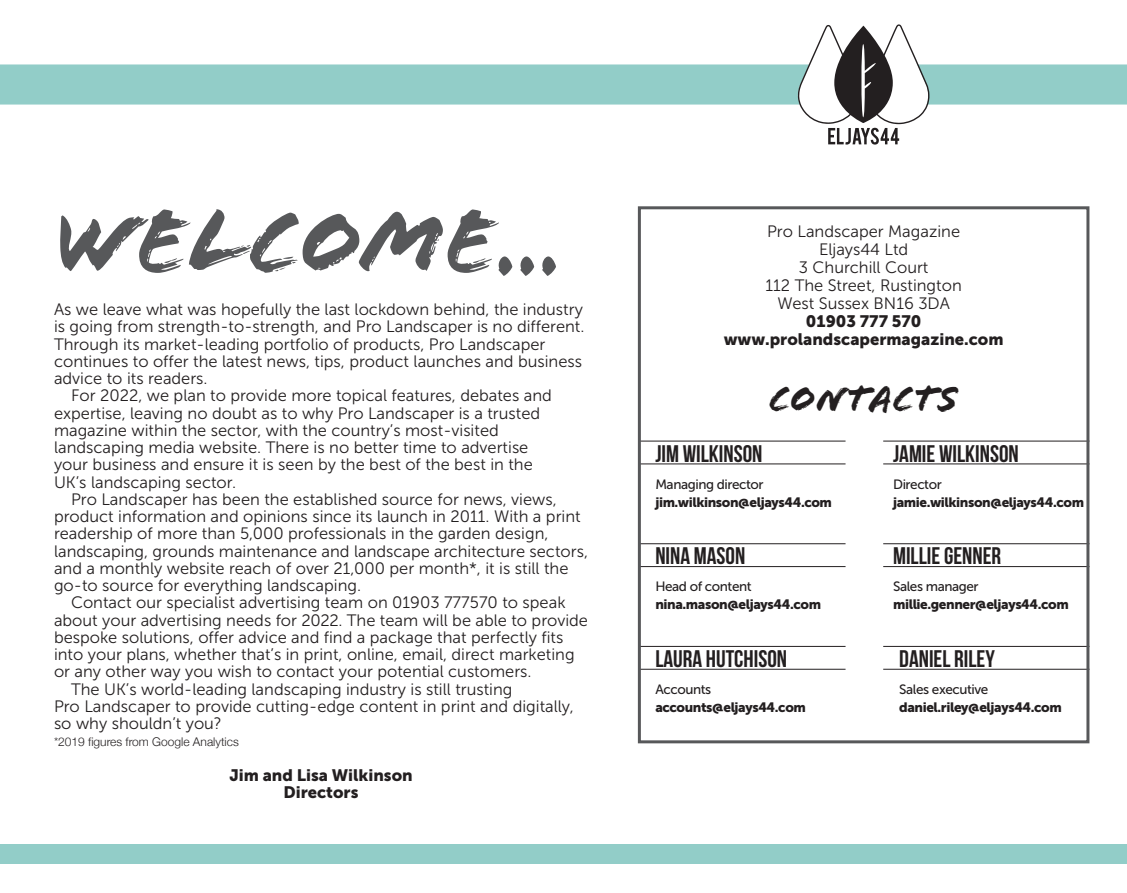
<style>
.page{position:relative;width:1127px;height:893px;background:#fff}
.page>*{position:absolute;margin:0;border:0;box-sizing:border-box;transform-origin:0 0}
.t1{font:95.55px "Flood Std";color:#57585a}
.Pullquote{font:39px "Flood Std";letter-spacing:.02em;color:#231f20}
.Pullquote-2{font:700 24px "Bebas Neue";color:#231f20}
.Bodytext{font:16.5px/17.2px "Museo Sans 300";color:#231f20}
.Bodytext-2{font:16.5px "Museo Sans 900";color:#231f20}
.Pullquote-3{font:13.5px "Museo Sans 900";letter-spacing:-.03em;color:#231f20}
.Pullquote-4{font:13.5px "Museo Sans 500";letter-spacing:-.03em;color:#231f20}
.Bodytext-3{font:300 12px "Helvetica Neue";color:#231f20}
</style>
<div class="page">
<hr style="left:639px;top:441px;width:206px;height:1px;background:#231f20">
<hr style="left:639px;top:464px;width:206px;height:1px;background:#231f20">
<hr style="left:883px;top:441px;width:206px;height:1px;background:#231f20">
<hr style="left:883px;top:464px;width:206px;height:1px;background:#231f20">
<hr style="left:883px;top:543px;width:206px;height:1px;background:#231f20">
<hr style="left:883px;top:566px;width:206px;height:1px;background:#231f20">
<hr style="left:883px;top:646px;width:206px;height:1px;background:#231f20">
<hr style="left:883px;top:669px;width:206px;height:1px;background:#231f20">
<hr style="left:639px;top:543px;width:206px;height:1px;background:#231f20">
<hr style="left:639px;top:566px;width:206px;height:1px;background:#231f20">
<hr style="left:639px;top:646px;width:206px;height:1px;background:#231f20">
<hr style="left:639px;top:669px;width:206px;height:1px;background:#231f20">
<div style="left:638px;top:206px;width:451px;height:537px;border:3px solid #57585a"></div>
<div style="left:0;top:844px;width:1127px;height:19px;background:#92cdc8"></div>
<div style="left:0;top:64px;width:1127px;height:41px;background:#92cdc8"></div>
<svg style="left:798px;top:24px;width:131px;height:121px"></svg>
<p class="t1" style="left:54px;top:186px;width:511px">WELCOME...</p>
<p class="Bodytext" style="left:54px;top:301px;width:532px">As we leave what was hopefully the last lockdown behind, the industry is going from strength-to-strength, and Pro Landscaper is no different.<br>Through its market-leading portfolio of products, Pro Landscaper continues to offer the latest news, tips, product launches and business advice to its readers.</p>
<p class="Bodytext" style="left:54px;top:387px;width:499px;text-indent:17px">For 2022, we plan to provide more topical features, debates and expertise, leaving no doubt as to why Pro Landscaper is a trusted magazine within the sector, with the country’s most-visited landscaping media website. There is no better time to advertise your business and ensure it is seen by the best of the best in the UK’s landscaping sector.</p>
<p class="Bodytext" style="left:54px;top:491px;width:535px;text-indent:17px">Pro Landscaper has been the established source for news, views, product information and opinions since its launch in 2011. With a print readership of more than 5,000 professionals in the garden design, landscaping, grounds maintenance and landscape architecture sectors, and a monthly website reach of over 21,000 per month*, it is still the go-to source for everything landscaping.</p>
<p class="Bodytext" style="left:54px;top:594px;width:535px;text-indent:17px">Contact our specialist advertising team on 01903 777570 to speak about your advertising needs for 2022. The team will be able to provide bespoke solutions, offer advice and find a package that perfectly fits into your plans, whether that’s in print, online, email, direct marketing or any other way you wish to contact your potential customers.</p>
<p class="Bodytext" style="left:54px;top:680px;width:521px;text-indent:17px">The UK’s world-leading landscaping industry is still trusting<br>Pro Landscaper to provide cutting-edge content in print and digitally, so why shouldn’t you?</p>
<p class="Bodytext-3" style="left:54px;top:732px;width:186px">*2019 figures from Google Analytics</p>
<p class="Bodytext-2" style="left:229px;top:766px;width:185px">Jim and Lisa Wilkinson</p>
<p class="Bodytext-2" style="left:283px;top:783px;width:76px">Directors</p>
<p class="Bodytext" style="left:767px;top:223px;width:195px">Pro Landscaper Magazine</p>
<p class="Bodytext" style="left:819px;top:241px;width:91px">Eljays44 Ltd</p>
<p class="Bodytext" style="left:799px;top:259px;width:131px">3 Churchill Court</p>
<p class="Bodytext" style="left:765px;top:277px;width:198px">112 The Street, Rustington</p>
<p class="Bodytext" style="left:777px;top:295px;width:174px">West Sussex BN16 3DA</p>
<p class="Bodytext-2" style="left:806px;top:312px;width:117px">01903 777 570</p>
<p class="Bodytext-2" style="left:724px;top:330px;width:281px">www.prolandscapermagazine.com</p>
<p class="Pullquote" style="left:769px;top:376px;width:190px">CONTACTS</p>
<p class="Pullquote-2" style="left:655px;top:440px;width:109px">JIM WILKINSON</p>
<p class="Pullquote-4" style="left:655px;top:477px;width:110px">Managing director</p>
<p class="Pullquote-3" style="left:655px;top:494px;width:178px">jim.wilkinson@eljays44.com</p>
<p class="Pullquote-2" style="left:655px;top:543px;width:92px">NINA MASON</p>
<p class="Pullquote-4" style="left:655px;top:579px;width:98px">Head of content</p>
<p class="Pullquote-3" style="left:655px;top:597px;width:167px">nina.mason@eljays44.com</p>
<p class="Pullquote-2" style="left:655px;top:645px;width:133px">LAURA HUTCHISON</p>
<p class="Pullquote-4" style="left:655px;top:682px;width:57px">Accounts</p>
<p class="Pullquote-3" style="left:655px;top:700px;width:152px">accounts@eljays44.com</p>
<p class="Pullquote-2" style="left:893px;top:440px;width:127px">JAMIE WILKINSON</p>
<p class="Pullquote-4" style="left:893px;top:477px;width:50px">Director</p>
<p class="Pullquote-3" style="left:893px;top:494px;width:193px">jamie.wilkinson@eljays44.com</p>
<p class="Pullquote-2" style="left:893px;top:543px;width:110px">MILLIE GENNER</p>
<p class="Pullquote-4" style="left:893px;top:579px;width:87px">Sales manager</p>
<p class="Pullquote-3" style="left:893px;top:597px;width:177px">millie.genner@eljays44.com</p>
<p class="Pullquote-2" style="left:899px;top:645px;width:97px">DANIEL RILEY</p>
<p class="Pullquote-4" style="left:899px;top:682px;width:91px">Sales executive</p>
<p class="Pullquote-3" style="left:899px;top:700px;width:164px">daniel.riley@eljays44.com</p>
</div>
